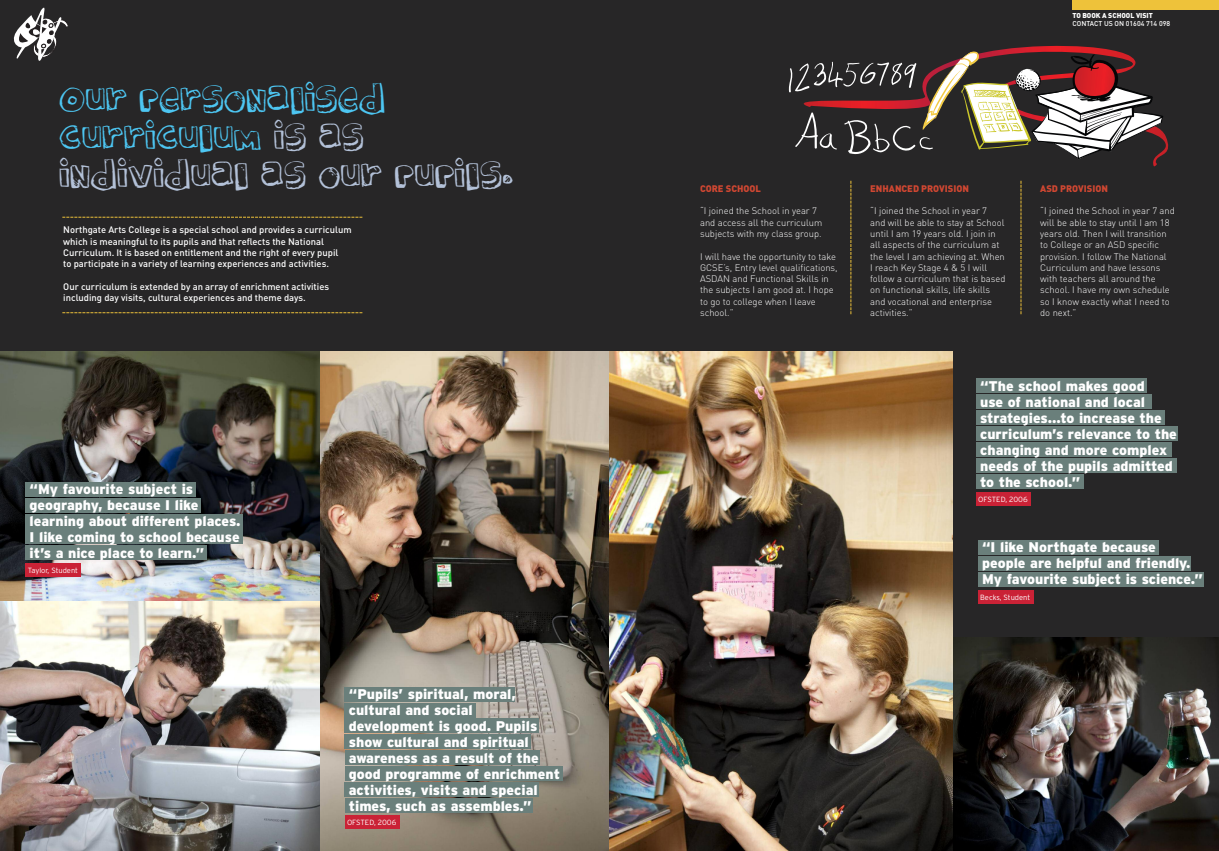
<style>
.page{position:relative;width:1219px;height:851px;background:#fff}
.page>*{position:absolute;margin:0;border:0;box-sizing:border-box;transform-origin:0 0}
.t1{font:23.2px/37.9px "STARGUIDES";color:#b3c1d8}
.t2{font:900 14px/16px "Interstate";color:#fff}
.t3{font:300 9.4px/11.3px "DIN";color:#fff}
.t4{font:500 9.4px/11.3px "DIN";color:#fff}
.t5{font:900 9.4px "DIN";color:#d04732}
.t6{font:300 7.5px "Interstate";color:#fff}
.t7{font:500 7px "DIN";color:#fff}
.t8{font:900 7px "DIN";color:#fff}
.s1{color:#4dc6f2}
</style>
<div class="page">
<div style="left:0;top:0;width:1219px;height:677px;background:#272627"></div>
<img style="left:952px;top:637px;width:267px;height:213px">
<svg style="left:1015px;top:45px;width:154px;height:122px"></svg>
<svg style="left:788px;top:48px;width:375px;height:111px"></svg>
<img style="left:319px;top:351px;width:633px;height:499px">
<img style="left:0;top:351px;width:319px;height:499px">
<div style="left:1072px;top:0;width:147px;height:10px;background:#eec23a"></div>
<svg style="left:850px;top:181px;width:1px;height:133px"></svg>
<svg style="left:1020px;top:181px;width:1px;height:133px"></svg>
<svg style="left:62px;top:217px;width:300px;height:1px"></svg>
<svg style="left:62px;top:312px;width:300px;height:1px"></svg>
<svg style="left:13px;top:8px;width:55px;height:53px"></svg>
<div style="left:976px;top:492px;width:54px;height:14px;background:#ca2236"></div>
<div style="left:976px;top:378px;width:170px;height:15px;background:#6a7f7b"></div>
<div style="left:976px;top:394px;width:176px;height:15px;background:#6a7f7b"></div>
<div style="left:976px;top:410px;width:188px;height:15px;background:#6a7f7b"></div>
<div style="left:976px;top:426px;width:202px;height:15px;background:#6a7f7b"></div>
<div style="left:976px;top:442px;width:195px;height:14px;background:#6a7f7b"></div>
<div style="left:976px;top:458px;width:200px;height:14px;background:#6a7f7b"></div>
<div style="left:976px;top:474px;width:108px;height:14px;background:#6a7f7b"></div>
<div style="left:26px;top:563px;width:55px;height:14px;background:#ca2236"></div>
<div style="left:26px;top:482px;width:170px;height:14px;background:#6a7f7b"></div>
<div style="left:26px;top:497px;width:175px;height:15px;background:#6a7f7b"></div>
<div style="left:26px;top:513px;width:217px;height:15px;background:#6a7f7b"></div>
<div style="left:26px;top:529px;width:217px;height:15px;background:#6a7f7b"></div>
<div style="left:26px;top:545px;width:181px;height:15px;background:#6a7f7b"></div>
<div style="left:345px;top:815px;width:54px;height:14px;background:#ca2236"></div>
<div style="left:345px;top:686px;width:170px;height:15px;background:#6a7f7b"></div>
<div style="left:345px;top:702px;width:131px;height:15px;background:#6a7f7b"></div>
<div style="left:345px;top:718px;width:194px;height:15px;background:#6a7f7b"></div>
<div style="left:345px;top:734px;width:186px;height:15px;background:#6a7f7b"></div>
<div style="left:345px;top:750px;width:194px;height:14px;background:#6a7f7b"></div>
<div style="left:345px;top:766px;width:217px;height:14px;background:#6a7f7b"></div>
<div style="left:345px;top:782px;width:194px;height:14px;background:#6a7f7b"></div>
<div style="left:345px;top:798px;width:187px;height:14px;background:#6a7f7b"></div>
<div style="left:978px;top:590px;width:56px;height:14px;background:#ca2236"></div>
<div style="left:978px;top:540px;width:181px;height:14px;background:#6a7f7b"></div>
<div style="left:978px;top:556px;width:213px;height:14px;background:#6a7f7b"></div>
<div style="left:978px;top:572px;width:226px;height:14px;background:#6a7f7b"></div>
<h1 class="t1" style="left:59px;top:77px;width:456px"><span class="s1">Our personalised curriculum</span> is as individual as our pupils.</h1>
<p class="t4" style="left:63px;top:224px;width:290px">Northgate Arts College is a special school and provides a curriculum which is meaningful to its pupils and that reflects the National Curriculum. It is based on entitlement and the right of every pupil<br>to participate in a variety of learning experiences and activities.</p>
<p class="t4" style="left:63px;top:281px;width:267px">Our curriculum is extended by an array of enrichment activities including day visits, cultural experiences and theme days.</p>
<h2 class="t2" style="left:30px;top:480px;width:212px">“My favourite subject is geography, because I like learning about different places.<br>I like coming to school because it’s a nice place to learn.”</h2>
<p class="t6" style="left:28px;top:565px;width:52px">Taylor, Student</p>
<h2 class="t2" style="left:349px;top:685px;width:213px">“Pupils’ spiritual, moral, cultural and social development is good. Pupils show cultural and spiritual awareness as a result of the good programme of enrichment activities, visits and special times, such as assembles.”</h2>
<p class="t6" style="left:347px;top:817px;width:51px">OFSTED, 2006</p>
<p class="t8" style="left:1072px;top:12px;width:82px">TO BOOK A SCHOOL VISIT</p>
<p class="t7" style="left:1072px;top:19px;width:99px">CONTACT US ON 01604 714 098</p>
<p class="t5" style="left:700px;top:183px;width:62px">CORE SCHOOL</p>
<p class="t3" style="left:700px;top:205px;width:124px">“I joined the School in year 7 and access all the curriculum subjects with my class group.</p>
<p class="t3" style="left:700px;top:250px;width:139px">I will have the opportunity to take<br>GCSE’s, Entry level qualifications,<br>ASDAN and Functional Skills in the subjects I am good at. I hope to go to college when I leave school.”</p>
<p class="t5" style="left:870px;top:183px;width:100px">ENHANCED PROVISION</p>
<p class="t3" style="left:870px;top:205px;width:137px">“I joined the School in year 7<br>and will be able to stay at School until I am 19 years old. I join in all aspects of the curriculum at the level I am achieving at. When<br>I reach Key Stage 4 &amp; 5 I will follow a curriculum that is based on functional skills, life skills and vocational and enterprise activities.”</p>
<p class="t5" style="left:1040px;top:183px;width:69px">ASD PROVISION</p>
<p class="t3" style="left:1040px;top:205px;width:136px">“I joined the School in year 7 and will be able to stay until I am 18 years old. Then I will transition to College or an ASD specific provision. I follow The National<br>Curriculum and have lessons with teachers all around the school. I have my own schedule so I know exactly what I need to do next.”</p>
<h2 class="t2" style="left:980px;top:378px;width:198px">“The school makes good<br>use of national and local strategies...to increase the curriculum’s relevance to the changing and more complex needs of the pupils admitted to the school.”</h2>
<p class="t6" style="left:978px;top:494px;width:51px">OFSTED, 2006</p>
<h2 class="t2" style="left:982px;top:539px;width:222px">“I like Northgate because<br>people are helpful and friendly.<br>My favourite subject is science.”</h2>
<p class="t6" style="left:980px;top:592px;width:51px">Becks, Student</p>
</div>
